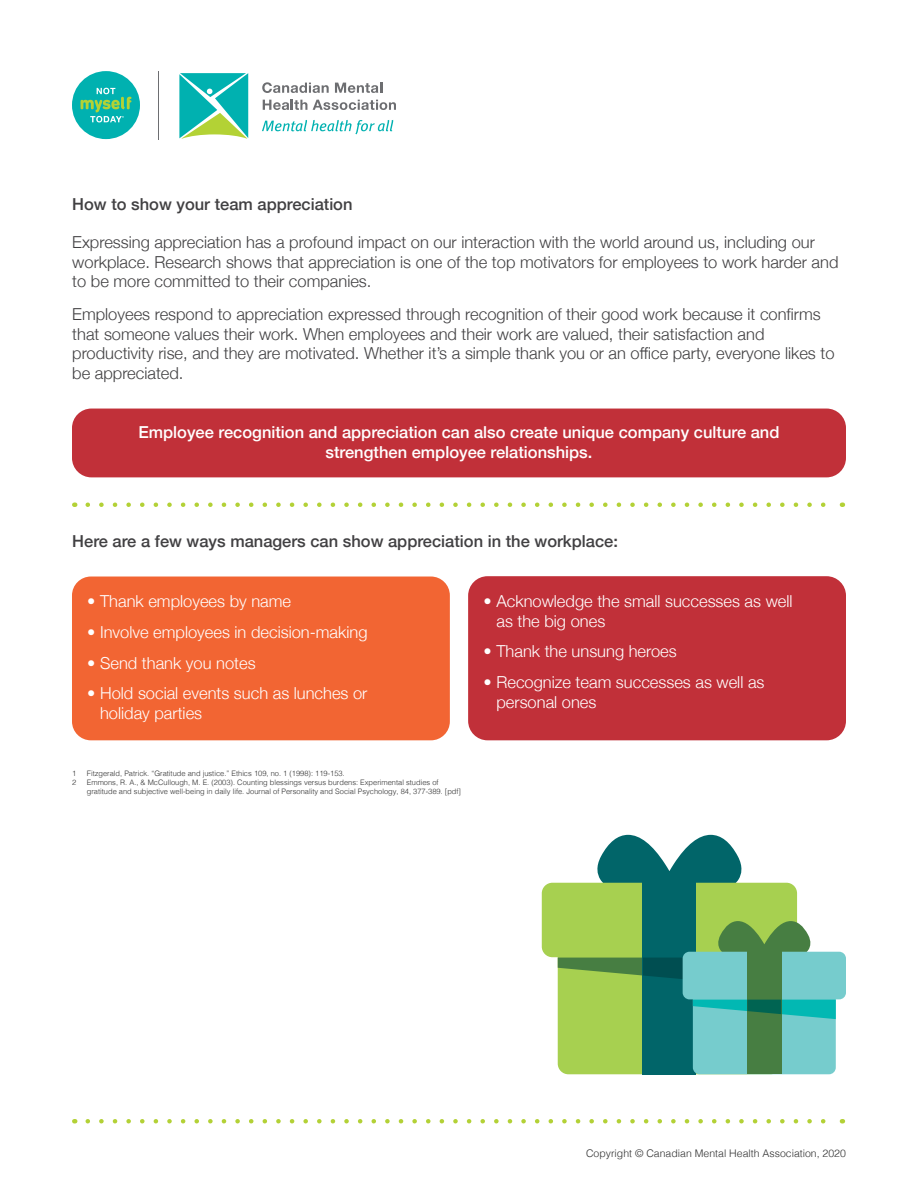
<style>
.page{position:relative;width:918px;height:1188px;background:#fff}
.page>*{position:absolute;margin:0;border:0;box-sizing:border-box;transform-origin:0 0}
.t1{font:300 16.5px/19.5px "Helvetica Neue";color:#414042}
.t2{font:300 16.5px/19.5px "Helvetica Neue";color:#fff}
.t3{font:500 16.5px/19.8px "Helvetica Neue";color:#fff;text-align:center}
.t4{font:500 16.5px "Helvetica Neue";color:#414042}
.t5{font:300 10.5px "Helvetica";color:#303030}
.t6{font:300 7.5px/9px "Helvetica";color:#303030}
</style>
<div class="page">
<svg style="left:179px;top:73px;width:69px;height:66px"></svg>
<svg style="left:262px;top:82px;width:67px;height:11px"></svg>
<svg style="left:335px;top:83px;width:47px;height:10px"></svg>
<svg style="left:263px;top:100px;width:44px;height:10px"></svg>
<svg style="left:313px;top:100px;width:83px;height:10px"></svg>
<svg style="left:262px;top:120px;width:131px;height:14px"></svg>
<hr style="left:158px;top:72px;width:1px;height:68px;background:#6d6e71">
<div style="left:72px;top:71px;width:68px;height:68px;background:#00b1b0;border-radius:50%"></div>
<svg style="left:81px;top:88px;width:50px;height:34px"></svg>
<svg style="left:88px;top:1119px;width:738px;height:5px"></svg>
<div style="left:72px;top:577px;width:378px;height:163px;background:#f26533;border-radius:19px"></div>
<div style="left:468px;top:576px;width:378px;height:164px;background:#c13039;border-radius:19px"></div>
<svg style="left:88px;top:502px;width:738px;height:5px"></svg>
<svg style="left:595px;top:835px;width:149px;height:48px"></svg>
<div style="left:558px;top:927px;width:223px;height:147px;background:#a7d050;border-radius:11px"></div>
<div style="left:542px;top:883px;width:255px;height:74px;background:#a7d050;border-radius:11px"></div>
<div style="left:643px;top:880px;width:53px;height:77px;background:#016569"></div>
<div style="left:643px;top:957px;width:53px;height:117px;background:#016569"></div>
<svg style="left:558px;top:921px;width:254px;height:67px"></svg>
<div style="left:693px;top:980px;width:143px;height:94px;background:#76cccd;border-radius:7px"></div>
<div style="left:683px;top:952px;width:163px;height:47px;background:#76cccd;border-radius:7px"></div>
<div style="left:747px;top:948px;width:34px;height:51px;background:#477e42"></div>
<div style="left:747px;top:999px;width:34px;height:75px;background:#477e42"></div>
<svg style="left:693px;top:1000px;width:143px;height:19px"></svg>
<div style="left:72px;top:409px;width:774px;height:68px;background:#c13039;border-radius:19px"></div>
<p class="t4" style="left:72px;top:190px;width:282px">How to show your team appreciation</p>
<p class="t1" style="left:72px;top:231px;width:768px">Expressing appreciation has a profound impact on our interaction with the world around us, including our workplace. Research shows that appreciation is one of the top motivators for employees to work harder and to be more committed to their companies.</p>
<p class="t1" style="left:72px;top:303px;width:764px">Employees respond to appreciation expressed through recognition of their good work because it confirms that someone values their work. When employees and their work are valued, their satisfaction and productivity rise, and they are motivated. Whether it’s a simple thank you or an office party, everyone likes to be appreciated.</p>
<p class="t3" style="left:138px;top:421px;width:643px">Employee recognition and appreciation can also create unique company culture and strengthen employee relationships.</p>
<p class="t4" style="left:72px;top:528px;width:547px">Here are a few ways managers can show appreciation in the workplace:</p>
<p class="t2" style="left:87px;top:590px;width:205px">• Thank employees by name</p>
<p class="t2" style="left:87px;top:621px;width:282px">• Involve employees in decision-making</p>
<p class="t2" style="left:87px;top:652px;width:170px">• Send thank you notes</p>
<p class="t2" style="left:100px;top:683px;width:269px;text-indent:-13px">• Hold social events such as lunches or holiday parties</p>
<p class="t6" style="left:72px;top:768px;width:6px">1</p>
<p class="t6" style="left:87px;top:768px;width:260px">Fitzgerald, Patrick. “Gratitude and justice.” Ethics 109, no. 1 (1998): 119-153.</p>
<p class="t6" style="left:72px;top:777px;width:6px">2</p>
<p class="t6" style="left:87px;top:777px;width:376px">Emmons, R. A., &amp; McCullough, M. E. (2003). Counting blessings versus burdens: Experimental studies of gratitude and subjective well-being in daily life. Journal of Personality and Social Psychology, 84, 377-389. [pdf]</p>
<p class="t2" style="left:496px;top:590px;width:298px;text-indent:-13px">• Acknowledge the small successes as well as the big ones</p>
<p class="t2" style="left:484px;top:641px;width:195px">• Thank the unsung heroes</p>
<p class="t2" style="left:496px;top:671px;width:270px;text-indent:-13px">• Recognize team successes as well as personal ones</p>
<p class="t5" style="left:586px;top:1145px;width:261px">Copyright © Canadian Mental Health Association, 2020</p>
</div>
